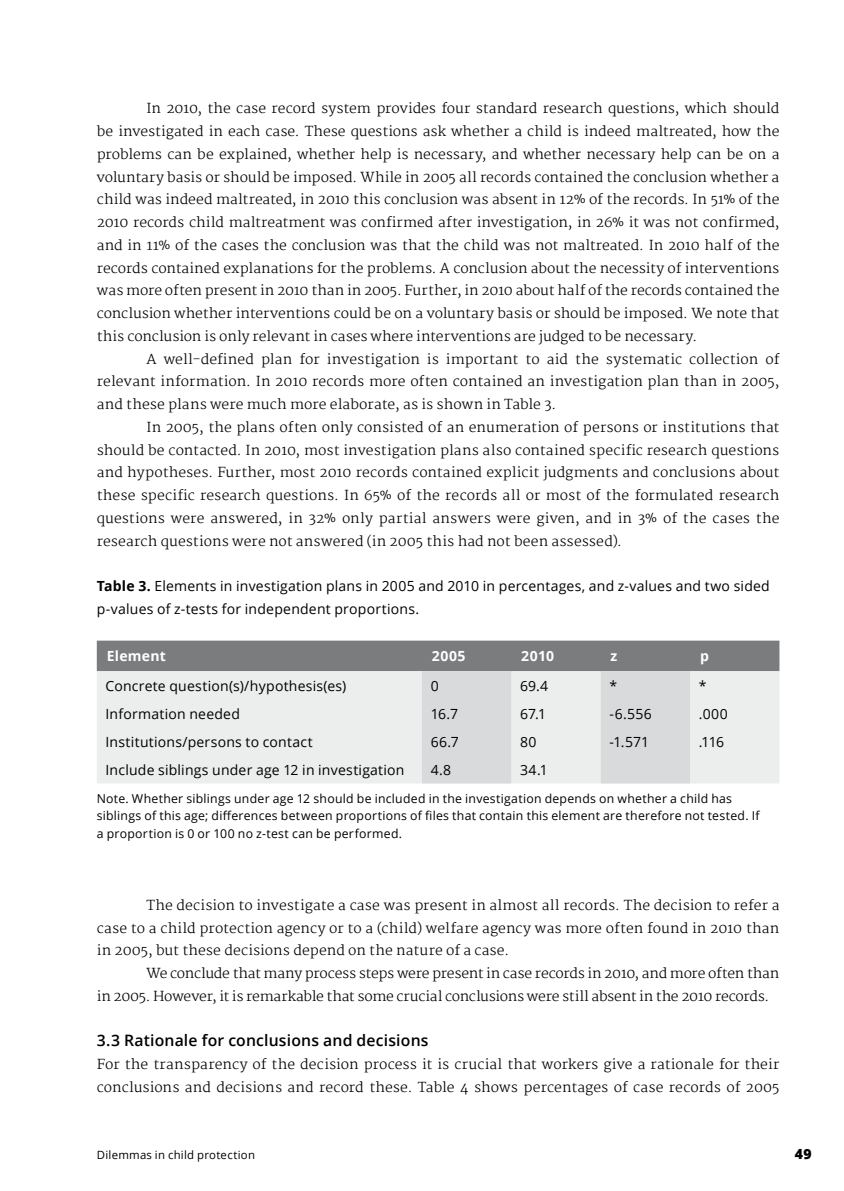
<style>
.page{position:relative;width:844px;height:1191px;background:#fff}
.page>*{position:absolute;margin:0;border:0;box-sizing:border-box;transform-origin:0 0}
.t1{font:600 15.75px "Open Sans";letter-spacing:.01em;color:#000}
.t2{font:14px/22.8px "Open Sans";letter-spacing:.015em;color:#000}
.t3{font:700 14px "Open Sans";letter-spacing:.02em;color:#fff}
.t4{font:800 14px "Open Sans";color:#000}
.t5{font:300 13.65px/22.8px "Martel";color:#000;text-align:justify}
.t6{font:300 13.65px/22.8px "Martel";letter-spacing:-.02em;color:#000}
.t7{font:12.25px/17.5px "Open Sans";letter-spacing:.02em;color:#000}
.t8{font:11.38px "Open Sans";letter-spacing:.02em;color:#000}
.s1{font-weight:700}
</style>
<div class="page">
<svg style="left:97px;top:640px;width:682px;height:143px;background:#d0d1d1"></svg>
<p class="t5" style="left:97px;top:97px;width:684px;text-indent:50px">In 2010, the case record system provides four standard research questions, which should be investigated in each case. These questions ask whether a child is indeed maltreated, how the problems can be explained, whether help is necessary, and whether necessary help can be on a voluntary basis or should be imposed. While in 2005 all records contained the conclusion whether a child was indeed maltreated, in 2010 this conclusion was absent in 12% of the records. In 51% of the 2010 records child maltreatment was confirmed after investigation, in 26% it was not confirmed, and in 11% of the cases the conclusion was that the child was not maltreated. In 2010 half of the records contained explanations for the problems. A conclusion about the necessity of interventions was more often present in 2010 than in 2005. Further, in 2010 about half of the records contained the conclusion whether interventions could be on a voluntary basis or should be imposed. We note that this conclusion is only relevant in cases where interventions are judged to be necessary.</p>
<p class="t5" style="left:97px;top:347px;width:684px;text-indent:50px">A well-defined plan for investigation is important to aid the systematic collection of relevant information. In 2010 records more often contained an investigation plan than in 2005, and these plans were much more elaborate, as is shown in Table 3.</p>
<p class="t5" style="left:97px;top:416px;width:684px;text-indent:50px">In 2005, the plans often only consisted of an enumeration of persons or institutions that should be contacted. In 2010, most investigation plans also contained specific research questions and hypotheses. Further, most 2010 records contained explicit judgments and conclusions about these specific research questions. In 65% of the records all or most of the formulated research questions were answered, in 32% only partial answers were given, and in 3% of the cases the research questions were not answered (in 2005 this had not been assessed).</p>
<p class="t2" style="left:97px;top:574px;width:674px"><span class="s1">Table 3.</span> Elements in investigation plans in 2005 and 2010 in percentages, and z-values and two sided p-values of z-tests for independent proportions.</p>
<p class="t3" style="left:107px;top:646px;width:61px">Element</p>
<p class="t3" style="left:432px;top:646px;width:35px">2005</p>
<p class="t3" style="left:521px;top:646px;width:34px">2010</p>
<p class="t3" style="left:610px;top:646px;width:8px">z</p>
<p class="t3" style="left:699px;top:646px;width:10px">p</p>
<p class="t2" style="left:105px;top:674px;width:242px">Concrete question(s)/hypothesis(es)</p>
<p class="t2" style="left:430px;top:674px;width:10px">0</p>
<p class="t2" style="left:520px;top:674px;width:30px">69.4</p>
<p class="t2" style="left:609px;top:674px;width:9px">*</p>
<p class="t2" style="left:698px;top:674px;width:9px">*</p>
<p class="t2" style="left:105px;top:702px;width:136px">Information needed</p>
<p class="t2" style="left:430px;top:702px;width:29px">16.7</p>
<p class="t2" style="left:520px;top:702px;width:27px">67.1</p>
<p class="t2" style="left:609px;top:702px;width:44px">-6.556</p>
<p class="t2" style="left:698px;top:702px;width:31px">.000</p>
<p class="t2" style="left:105px;top:730px;width:209px">Institutions/persons to contact</p>
<p class="t2" style="left:430px;top:730px;width:30px">66.7</p>
<p class="t2" style="left:520px;top:730px;width:18px">80</p>
<p class="t2" style="left:609px;top:730px;width:41px">-1.571</p>
<p class="t2" style="left:698px;top:730px;width:27px">.116</p>
<p class="t2" style="left:105px;top:758px;width:300px">Include siblings under age 12 in investigation</p>
<p class="t2" style="left:430px;top:758px;width:22px">4.8</p>
<p class="t2" style="left:520px;top:758px;width:29px">34.1</p>
<p class="t7" style="left:97px;top:789px;width:664px">Note. Whether siblings under age 12 should be included in the investigation depends on whether a child has siblings of this age; differences between proportions of files that contain this element are therefore not tested. If a proportion is 0 or 100 no z-test can be performed.</p>
<p class="t5" style="left:97px;top:893px;width:684px;text-indent:50px">The decision to investigate a case was present in almost all records. The decision to refer a case to a child protection agency or to a (child) welfare agency was more often found in 2010 than in 2005, but these decisions depend on the nature of a case.</p>
<p class="t6" style="left:97px;top:962px;width:684px;text-indent:50px">We conclude that many process steps were present in case records in 2010, and more often than in 2005. However, it is remarkable that some crucial conclusions were still absent in the 2010 records.</p>
<p class="t1" style="left:97px;top:1030px;width:333px">3.3 Rationale for conclusions and decisions</p>
<p class="t5" style="left:97px;top:1053px;width:684px">For the transparency of the decision process it is crucial that workers give a rationale for their conclusions and decisions and record these. Table 4 shows percentages of case records of 2005</p>
<p class="t8" style="left:97px;top:1146px;width:160px">Dilemmas in child protection</p>
<p class="t4" style="left:794px;top:1143px;width:18px">49</p>
</div>
